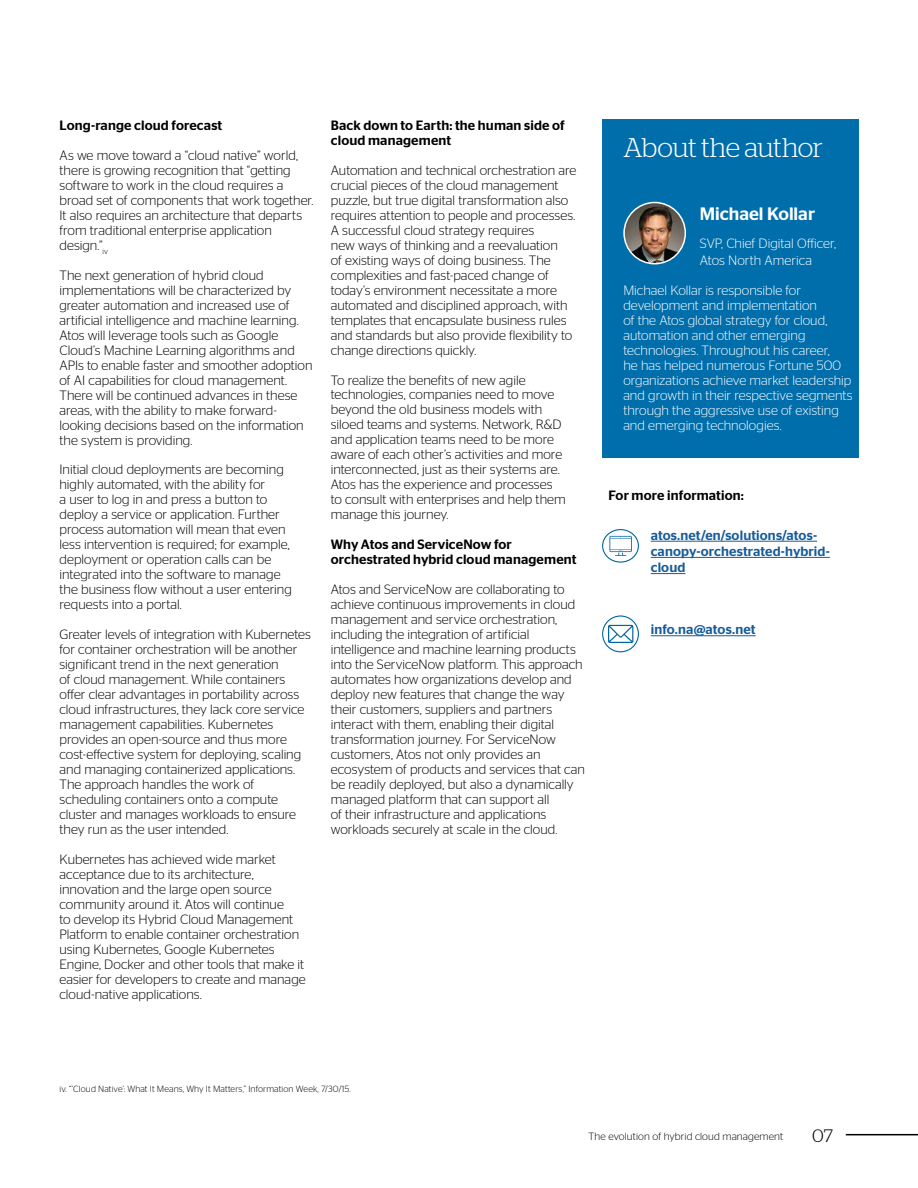
<style>
.page{position:relative;width:918px;height:1188px;background:#fff}
.page>*{position:absolute;margin:0;border:0;box-sizing:border-box;transform-origin:0 0}
.t1{font:300 27px "Stag";letter-spacing:-.015em;color:#fff}
.t2{font:500 18px "Stag Sans";color:#fff}
.t3{font:300 18px "Stag";color:#000}
.t4{font:300 13.5px/15px "Stag Sans";color:#000}
.t5{font:300 13.5px/15px "Stag Sans";color:#fff}
.t6{font:500 13.5px/15px "Stag Sans";letter-spacing:.01em;color:#000}
.t7{font:500 13.5px/16.2px "Stag Sans";letter-spacing:.01em;color:#165b9a}
.t8{font:300 10.5px "Stag Sans";letter-spacing:.01em;color:#000}
.t9{font:300 9px "Stag Sans";letter-spacing:.015em;color:#000}
</style>
<div class="page">
<div style="left:602px;top:529px;width:37px;height:34px;border:1px solid #0066a1;border-radius:50%"></div>
<svg style="left:609px;top:536px;width:23px;height:20px"></svg>
<hr style="left:651px;top:541px;width:166px;height:1px;background:#165b9a">
<hr style="left:651px;top:557px;width:179px;height:1px;background:#165b9a">
<hr style="left:651px;top:573px;width:35px;height:1px;background:#165b9a">
<hr style="left:651px;top:635px;width:105px;height:1px;background:#165b9a">
<div style="left:602px;top:615px;width:37px;height:37px;border:1px solid #0066a1;border-radius:50%"></div>
<svg style="left:608px;top:625px;width:25px;height:18px"></svg>
<div style="left:602px;top:119px;width:256px;height:339px;background:#006eab"></div>
<img style="left:624px;top:203px;width:61px;height:61px;border-radius:31px">
<div style="left:623px;top:202px;width:63px;height:62px;border:2px solid #fff;border-radius:50%"></div>
<hr style="left:846px;top:1134px;width:72px;height:1px;background:#000">
<p class="t6" style="left:60px;top:118px;width:164px">Long-range cloud forecast</p>
<p class="t4" style="left:60px;top:147px;width:255px">As we move toward a “cloud native” world, there is growing recognition that “getting software to work in the cloud requires a broad set of components that work together.<br>It also requires an architecture that departs from traditional enterprise application design.”<sub>iv</sub></p>
<p class="t4" style="left:60px;top:267px;width:254px">The next generation of hybrid cloud implementations will be characterized by greater automation and increased use of artificial intelligence and machine learning.<br>Atos will leverage tools such as Google Cloud’s Machine Learning algorithms and APIs to enable faster and smoother adoption of AI capabilities for cloud management.<br>There will be continued advances in these areas, with the ability to make forward&shy;looking decisions based on the information the system is providing.</p>
<p class="t4" style="left:60px;top:462px;width:234px">Initial cloud deployments are becoming highly automated, with the ability for<br>a user to log in and press a button to deploy a service or application. Further process automation will mean that even less intervention is required; for example, deployment or operation calls can be integrated into the software to manage the business flow without a user entering requests into a portal.</p>
<p class="t4" style="left:60px;top:627px;width:253px">Greater levels of integration with Kubernetes for container orchestration will be another significant trend in the next generation<br>of cloud management. While containers offer clear advantages in portability across cloud infrastructures, they lack core service management capabilities. Kubernetes provides an open-source and thus more cost-effective system for deploying, scaling and managing containerized applications.<br>The approach handles the work of scheduling containers onto a compute cluster and manages workloads to ensure they run as the user intended.</p>
<p class="t4" style="left:60px;top:852px;width:248px">Kubernetes has achieved wide market acceptance due to its architecture, innovation and the large open source community around it. Atos will continue<br>to develop its Hybrid Cloud Management Platform to enable container orchestration using Kubernetes, Google Kubernetes Engine, Docker and other tools that make it easier for developers to create and manage cloud-native applications.</p>
<p class="t6" style="left:331px;top:118px;width:235px">Back down to Earth: the human side of cloud management</p>
<p class="t4" style="left:331px;top:162px;width:247px">Automation and technical orchestration are crucial pieces of the cloud management puzzle, but true digital transformation also requires attention to people and processes.<br>A successful cloud strategy requires<br>new ways of thinking and a reevaluation<br>of existing ways of doing business. The complexities and fast-paced change of today’s environment necessitate a more automated and disciplined approach, with templates that encapsulate business rules and standards but also provide flexibility to change directions quickly.</p>
<p class="t4" style="left:331px;top:372px;width:236px">To realize the benefits of new agile technologies, companies need to move beyond the old business models with siloed teams and systems. Network, R&amp;D and application teams need to be more aware of each other’s activities and more interconnected, just as their systems are.<br>Atos has the experience and processes to consult with enterprises and help them manage this journey.</p>
<p class="t6" style="left:331px;top:537px;width:247px">Why Atos and ServiceNow for orchestrated hybrid cloud management</p>
<p class="t4" style="left:331px;top:582px;width:256px">Atos and ServiceNow are collaborating to achieve continuous improvements in cloud management and service orchestration, including the integration of artificial intelligence and machine learning products into the ServiceNow platform. This approach automates how organizations develop and deploy new features that change the way their customers, suppliers and partners interact with them, enabling their digital transformation journey. For ServiceNow customers, Atos not only provides an ecosystem of products and services that can be readily deployed, but also a dynamically managed platform that can support all<br>of their infrastructure and applications workloads securely at scale in the cloud.</p>
<h1 class="t1" style="left:623px;top:132px;width:201px">About the author</h1>
<h2 class="t2" style="left:700px;top:203px;width:117px">Michael Kollar</h2>
<p class="t5" style="left:700px;top:235px;width:138px;line-height:16.5px">SVP, Chief Digital Officer,<br>Atos North America</p>
<p class="t5" style="left:623px;top:282px;width:231px">Michael Kollar is responsible for development and implementation<br>of the Atos global strategy for cloud, automation and other emerging technologies. Throughout his career,<br>he has helped numerous Fortune 500 organizations achieve market leadership and growth in their respective segments through the aggressive use of existing and emerging technologies.</p>
<p class="t6" style="left:608px;top:488px;width:137px">For more information:</p>
<p class="t7" style="left:651px;top:527px;width:181px">atos.net/en/solutions/atos&shy;canopy-orchestrated-hybrid&shy;cloud</p>
<p class="t7" style="left:651px;top:622px;width:106px">info.na@atos.net</p>
<p class="t9" style="left:60px;top:1084px;width:293px">iv. “’Cloud Native’: What It Means, Why It Matters,” Information Week, 7/30/15.</p>
<p class="t8" style="left:589px;top:1130px;width:196px">The evolution of hybrid cloud management</p>
<h2 class="t3" style="left:812px;top:1125px;width:22px">07</h2>
</div>
